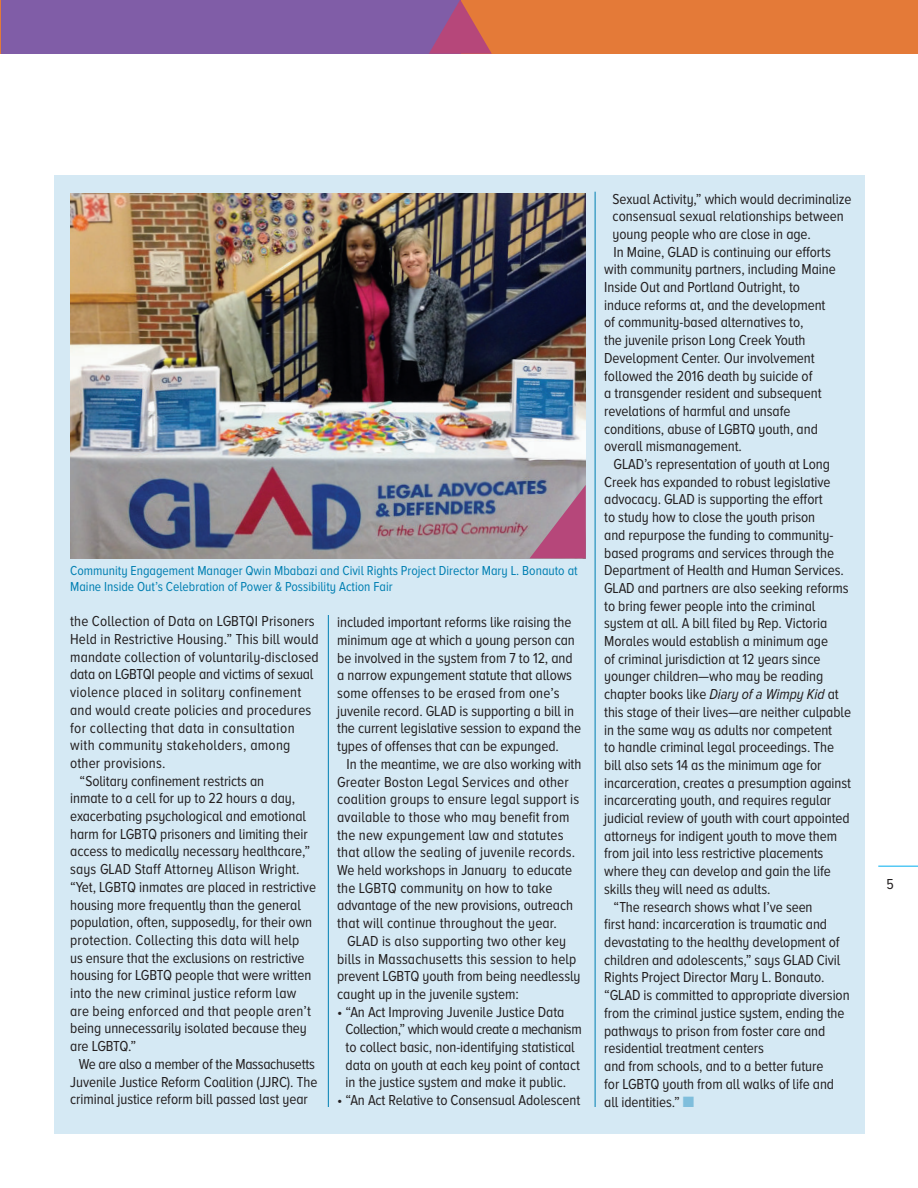
<style>
.page{position:relative;width:918px;height:1188px;background:#fff}
.page>*{position:absolute;margin:0;border:0;box-sizing:border-box;transform-origin:0 0}
.t1{font:15px/17.7px "Proxima Nova A Cond";letter-spacing:-.005em;color:#231f20}
.t2{font:15px "Proxima Nova A Cond";letter-spacing:.02em;color:#231f20}
.t3{font:13.5px/16.5px "Proxima Nova A Cond";color:#007fb2}
.s1{font-style:italic}
.s2{color:#7fbedc}
</style>
<div class="page">
<div style="left:54px;top:175px;width:810px;height:959px;background:#d5e9f4"></div>
<div style="left:0;top:0;width:9px;height:54px;background:#e47a38"></div>
<div style="left:1px;top:0;width:917px;height:54px;background:#e47a38"></div>
<div style="left:1px;top:0;width:459px;height:54px;background:#805da7"></div>
<svg style="left:429px;top:0;width:63px;height:54px"></svg>
<hr style="left:878px;top:866px;width:40px;height:1px;background:#00aeef">
<hr style="left:328px;top:605px;width:1px;height:502px;background:#007fb2">
<hr style="left:595px;top:192px;width:1px;height:915px;background:#007fb2">
<img style="left:71px;top:194px;width:515px;height:364px">
<svg style="left:530px;top:485px;width:56px;height:73px;background:#aa7290"></svg>
<div style="left:70px;top:564px;width:516px;height:51px;background:#d5e9f4"></div>
<p class="t3" style="left:70px;top:563px;width:509px">Community Engagement Manager Qwin Mbabazi and Civil Rights Project Director Mary L. Bonauto at<br>Maine Inside Out’s Celebration of Power &amp; Possibility Action Fair</p>
<p class="t1" style="left:70px;top:613px;width:246px">the Collection of Data on LGBTQI Prisoners</p>
<p class="t1" style="left:70px;top:631px;width:250px">Held in Restrictive Housing.” This bill would</p>
<p class="t1" style="left:70px;top:649px;width:250px">mandate collection of voluntarily-disclosed</p>
<p class="t1" style="left:70px;top:666px;width:245px">data on LGBTQI people and victims of sexual</p>
<p class="t2" style="left:70px;top:686px;width:233px">violence placed in solitary confinement</p>
<p class="t1" style="left:70px;top:702px;width:243px">and would create policies and procedures</p>
<p class="t2" style="left:70px;top:721px;width:226px">for collecting that data in consultation</p>
<p class="t2" style="left:70px;top:739px;width:222px">with community stakeholders, among</p>
<p class="t1" style="left:70px;top:755px;width:97px">other provisions.</p>
<p class="t1" style="left:80px;top:773px;width:186px">“Solitary confinement restricts an</p>
<p class="t1" style="left:70px;top:790px;width:227px">inmate to a cell for up to 22 hours a day,</p>
<p class="t1" style="left:70px;top:808px;width:237px">exacerbating psychological and emotional</p>
<p class="t1" style="left:70px;top:826px;width:239px">harm for LGBTQ prisoners and limiting their</p>
<p class="t1" style="left:70px;top:843px;width:242px">access to medically necessary healthcare,”</p>
<p class="t1" style="left:70px;top:861px;width:231px">says GLAD Staff Attorney Allison Wright.</p>
<p class="t1" style="left:70px;top:879px;width:247px">“Yet, LGBTQ inmates are placed in restrictive</p>
<p class="t1" style="left:70px;top:896px;width:232px">housing more frequently than the general</p>
<p class="t1" style="left:70px;top:914px;width:243px">population, often, supposedly, for their own</p>
<p class="t1" style="left:70px;top:932px;width:231px">protection. Collecting this data will help</p>
<p class="t1" style="left:70px;top:950px;width:236px">us ensure that the exclusions on restrictive</p>
<p class="t1" style="left:70px;top:967px;width:243px">housing for LGBTQ people that were written</p>
<p class="t1" style="left:70px;top:985px;width:228px">into the new criminal justice reform law</p>
<p class="t1" style="left:70px;top:1003px;width:242px">are being enforced and that people aren’t</p>
<p class="t1" style="left:70px;top:1020px;width:238px">being unnecessarily isolated because they</p>
<p class="t1" style="left:70px;top:1038px;width:68px">are LGBTQ.”</p>
<p class="t1" style="left:79px;top:1056px;width:237px">We are also a member of the Massachusetts</p>
<p class="t1" style="left:70px;top:1073px;width:249px">Juvenile Justice Reform Coalition (JJRC). The</p>
<p class="t1" style="left:70px;top:1091px;width:239px">criminal justice reform bill passed last year</p>
<p class="t1" style="left:337px;top:614px;width:245px">included important reforms like raising the minimum age at which a young person can be involved in the system from 7 to 12, and a narrow expungement statute that allows some offenses to be erased from one’s juvenile record. GLAD is supporting a bill in the current legislative session to expand the types of offenses that can be expunged.</p>
<p class="t1" style="left:337px;top:756px;width:246px;text-indent:9px">In the meantime, we are also working with Greater Boston Legal Services and other coalition groups to ensure legal support is available to those who may benefit from the new expungement law and statutes that allow the sealing of juvenile records.<br>We held workshops in January to educate the LGBTQ community on how to take advantage of the new provisions, outreach that will continue throughout the year.</p>
<p class="t1" style="left:337px;top:933px;width:245px;text-indent:10px">GLAD is also supporting two other key bills in Massachusetts this session to help prevent LGBTQ youth from being needlessly caught up in the juvenile system:</p>
<p class="t1" style="left:346px;top:1004px;width:238px;text-indent:-8px">• “An Act Improving Juvenile Justice Data Collection,” which would create a mechanism to collect basic, non-identifying statistical data on youth at each key point of contact in the justice system and make it public.</p>
<p class="t1" style="left:337px;top:1092px;width:245px">• “An Act Relative to Consensual Adolescent</p>
<p class="t1" style="left:613px;top:190px;width:240px">Sexual Activity,” which would decriminalize</p>
<p class="t1" style="left:613px;top:208px;width:233px">consensual sexual relationships between</p>
<p class="t1" style="left:613px;top:226px;width:200px">young people who are close in age.</p>
<p class="t1" style="left:614px;top:244px;width:219px">In Maine, GLAD is continuing our efforts</p>
<p class="t1" style="left:604px;top:261px;width:233px">with community partners, including Maine</p>
<p class="t1" style="left:604px;top:279px;width:197px">Inside Out and Portland Outright, to</p>
<p class="t1" style="left:604px;top:297px;width:223px">induce reforms at, and the development</p>
<p class="t1" style="left:604px;top:314px;width:201px">of community-based alternatives to,</p>
<p class="t1" style="left:604px;top:332px;width:203px">the juvenile prison Long Creek Youth</p>
<p class="t1" style="left:604px;top:350px;width:212px">Development Center. Our involvement</p>
<p class="t1" style="left:604px;top:367px;width:210px">followed the 2016 death by suicide of</p>
<p class="t1" style="left:604px;top:385px;width:219px">a transgender resident and subsequent</p>
<p class="t1" style="left:604px;top:403px;width:188px">revelations of harmful and unsafe</p>
<p class="t1" style="left:604px;top:421px;width:215px">conditions, abuse of LGBTQ youth, and</p>
<p class="t1" style="left:604px;top:438px;width:139px">overall mismanagement.</p>
<p class="t1" style="left:614px;top:456px;width:218px">GLAD’s representation of youth at Long</p>
<p class="t1" style="left:604px;top:474px;width:228px">Creek has expanded to robust legislative</p>
<p class="t1" style="left:604px;top:491px;width:220px">advocacy. GLAD is supporting the effort</p>
<p class="t1" style="left:604px;top:509px;width:213px">to study how to close the youth prison</p>
<p class="t1" style="left:604px;top:527px;width:231px">and repurpose the funding to community-</p>
<p class="t1" style="left:604px;top:544px;width:231px">based programs and services through the</p>
<p class="t1" style="left:604px;top:562px;width:241px">Department of Health and Human Services.</p>
<p class="t1" style="left:604px;top:580px;width:246px">GLAD and partners are also seeking reforms</p>
<p class="t1" style="left:604px;top:598px;width:213px">to bring fewer people into the criminal</p>
<p class="t1" style="left:604px;top:615px;width:225px">system at all. A bill filed by Rep. Victoria</p>
<p class="t1" style="left:604px;top:633px;width:225px">Morales would establish a minimum age</p>
<p class="t1" style="left:604px;top:651px;width:218px">of criminal jurisdiction at 12 years since</p>
<p class="t1" style="left:604px;top:668px;width:221px">younger children—who may be reading</p>
<p class="t1" style="left:604px;top:686px;width:236px">chapter books like <span class="s1">Diary of a Wimpy Kid</span> at</p>
<p class="t1" style="left:604px;top:704px;width:248px">this stage of their lives—are neither culpable</p>
<p class="t1" style="left:604px;top:721px;width:230px">in the same way as adults nor competent</p>
<p class="t1" style="left:604px;top:739px;width:231px">to handle criminal legal proceedings. The</p>
<p class="t1" style="left:604px;top:757px;width:219px">bill also sets 14 as the minimum age for</p>
<p class="t1" style="left:604px;top:775px;width:248px">incarceration, creates a presumption against</p>
<p class="t1" style="left:604px;top:792px;width:229px">incarcerating youth, and requires regular</p>
<p class="t1" style="left:604px;top:810px;width:247px">judicial review of youth with court appointed</p>
<p class="t1" style="left:604px;top:828px;width:234px">attorneys for indigent youth to move them</p>
<p class="t1" style="left:604px;top:845px;width:221px">from jail into less restrictive placements</p>
<p class="t1" style="left:604px;top:863px;width:228px">where they can develop and gain the life</p>
<p class="t1" style="left:604px;top:881px;width:168px">skills they will need as adults.</p>
<p class="t1" style="left:614px;top:898px;width:201px">“The research shows what I’ve seen</p>
<p class="t1" style="left:604px;top:916px;width:224px">first hand: incarceration is traumatic and</p>
<p class="t1" style="left:604px;top:934px;width:237px">devastating to the healthy development of</p>
<p class="t1" style="left:604px;top:952px;width:238px">children and adolescents,” says GLAD Civil</p>
<p class="t1" style="left:604px;top:969px;width:222px">Rights Project Director Mary L. Bonauto.</p>
<p class="t1" style="left:604px;top:987px;width:247px">“GLAD is committed to appropriate diversion</p>
<p class="t1" style="left:604px;top:1005px;width:242px">from the criminal justice system, ending the</p>
<p class="t1" style="left:604px;top:1022px;width:223px">pathways to prison from foster care and</p>
<p class="t1" style="left:604px;top:1040px;width:161px">residential treatment centers</p>
<p class="t1" style="left:604px;top:1058px;width:221px">and from schools, and to a better future</p>
<p class="t1" style="left:604px;top:1075px;width:232px">for LGBTQ youth from all walks of life and</p>
<p class="t1" style="left:604px;top:1093px;width:92px">all identities.” <span class="s2">■</span></p>
<p class="t1" style="left:887px;top:876px;width:9px">5</p>
</div>
